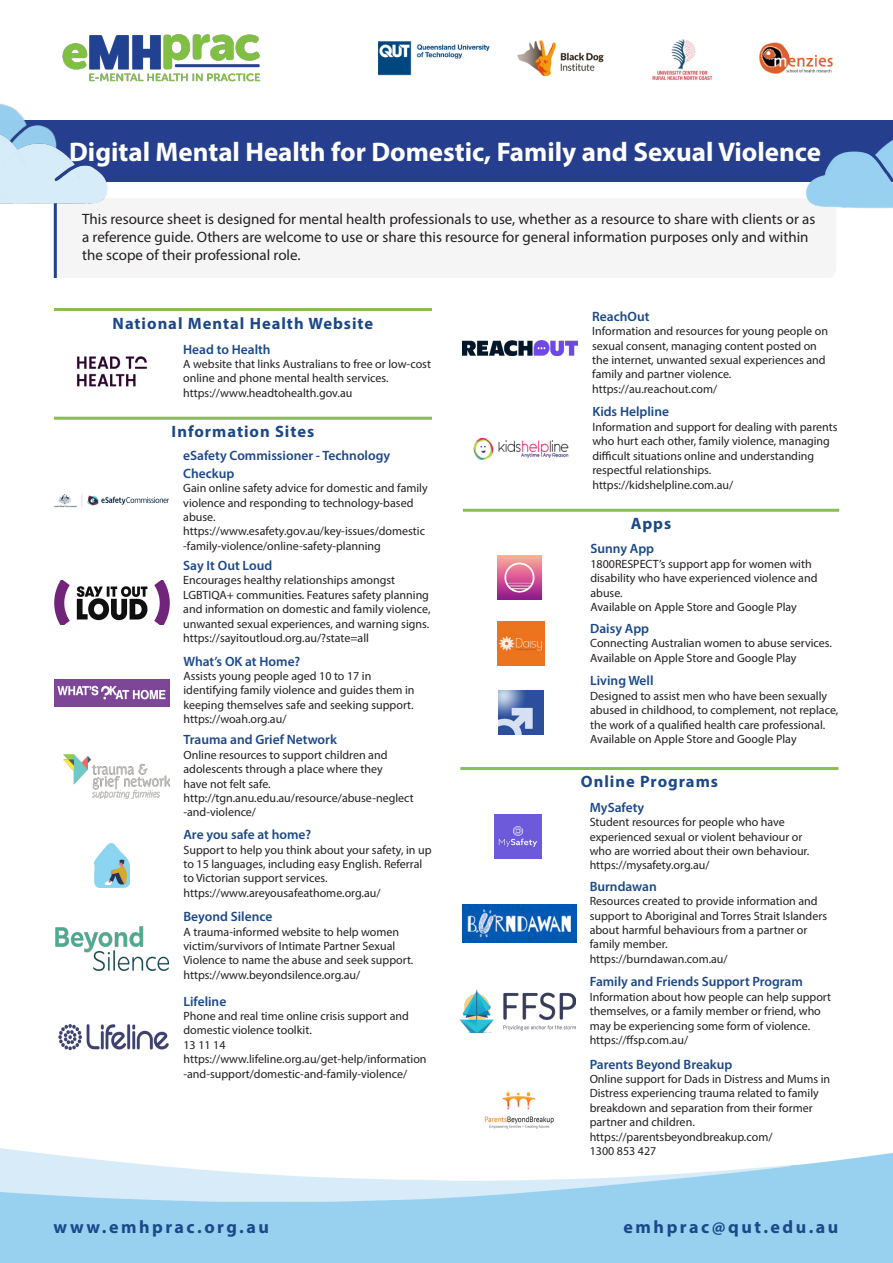
<style>
.page{position:relative;width:893px;height:1263px;background:#fff}
.page>*{position:absolute;margin:0;border:0;box-sizing:border-box;transform-origin:0 0}
.t1{font:700 27px "Myriad Pro";color:#fff}
.t2{font:700 18px "Myriad Pro";letter-spacing:.14em;color:#1b4889}
.t3{font:700 16.5px "Myriad Pro";letter-spacing:.06em;color:#1b4889}
.t4{font:15px/18px "Myriad Pro";color:#231f20}
.t5{font:600 13.5px/18px "Myriad Pro";color:#1b4889}
.t6{font:12px/14.4px "Myriad Pro";color:#231f20}
</style>
<div class="page">
<img style="left:54px;top:494px;width:115px;height:14px">
<img style="left:76px;top:356px;width:71px;height:31px">
<hr style="left:54px;top:417px;width:378px;height:3px;background:#8abe55">
<hr style="left:463px;top:509px;width:376px;height:3px;background:#8abe55">
<hr style="left:54px;top:308px;width:378px;height:3px;background:#8abe55">
<img style="left:55px;top:581px;width:114px;height:44px">
<img style="left:55px;top:680px;width:114px;height:26px">
<img style="left:64px;top:755px;width:106px;height:44px">
<img style="left:94px;top:843px;width:36px;height:44px">
<img style="left:56px;top:926px;width:112px;height:44px">
<img style="left:463px;top:340px;width:115px;height:16px">
<img style="left:498px;top:556px;width:43px;height:44px">
<img style="left:497px;top:622px;width:47px;height:44px">
<img style="left:498px;top:690px;width:45px;height:45px">
<img style="left:494px;top:814px;width:47px;height:44px">
<hr style="left:460px;top:767px;width:378px;height:3px;background:#8abe55">
<img style="left:462px;top:904px;width:115px;height:38px">
<img style="left:461px;top:990px;width:114px;height:42px">
<img style="left:58px;top:1024px;width:111px;height:27px">
<img style="left:473px;top:437px;width:96px;height:23px">
<img style="left:483px;top:1090px;width:71px;height:39px">
<div style="left:0;top:120px;width:893px;height:62px;background:#253f8e"></div>
<img style="left:0;top:103px;width:19px;height:10px">
<img style="left:62px;top:34px;width:199px;height:48px">
<img style="left:379px;top:39px;width:454px;height:41px">
<hr style="left:54px;top:198px;width:3px;height:80px;background:#253f8e">
<img style="left:0;top:113px;width:108px;height:129px">
<img style="left:806px;top:140px;width:87px;height:69px">
<p class="t1" style="left:69px;top:134px;width:753px">Digital Mental Health for Domestic, Family and Sexual Violence</p>
<p class="t4" style="left:82px;top:210px;width:735px">This resource sheet is designed for mental health professionals to use, whether as a resource to share with clients or as a reference guide. Others are welcome to use or share this resource for general information purposes only and within the scope of their professional role.</p>
<p class="t3" style="left:113px;top:313px;width:262px">National Mental Health Website</p>
<p class="t5" style="left:183px;top:340px;width:89px">Head to Health</p>
<p class="t6" style="left:183px;top:357px;width:249px">A website that links Australians to free or low-cost online and phone mental health services.</p>
<p class="t6" style="left:183px;top:385px;width:171px">https://www.headtohealth.gov.au</p>
<p class="t3" style="left:172px;top:420px;width:144px">Information Sites</p>
<p class="t5" style="left:183px;top:446px;width:208px">eSafety Commissioner - Technology<br>Checkup</p>
<p class="t6" style="left:183px;top:481px;width:246px">Gain online safety advice for domestic and family</p>
<p class="t6" style="left:183px;top:495px;width:232px">violence and responding to technology-based abuse.</p>
<p class="t6" style="left:183px;top:524px;width:243px">https://www.esafety.gov.au/key-issues/domestic</p>
<p class="t6" style="left:183px;top:538px;width:199px">-family-violence/online-safety-planning</p>
<p class="t5" style="left:183px;top:556px;width:91px">Say It Out Loud</p>
<p class="t6" style="left:183px;top:573px;width:249px">Encourages healthy relationships amongst LGBTIQA+ communities. Features safety planning and information on domestic and family violence, unwanted sexual experiences, and warning signs.</p>
<p class="t6" style="left:183px;top:631px;width:187px">https://sayitoutloud.org.au/?state=all</p>
<p class="t5" style="left:183px;top:652px;width:118px">What’s OK at Home?</p>
<p class="t6" style="left:183px;top:669px;width:189px">Assists young people aged 10 to 17 in</p>
<p class="t6" style="left:183px;top:683px;width:233px">identifying family violence and guides them in keeping themselves safe and seeking support.</p>
<p class="t6" style="left:183px;top:712px;width:105px">https://woah.org.au/</p>
<p class="t5" style="left:183px;top:730px;width:155px">Trauma and Grief Network</p>
<p class="t6" style="left:183px;top:747px;width:206px">Online resources to support children and</p>
<p class="t6" style="left:183px;top:762px;width:201px">adolescents through a place where they</p>
<p class="t6" style="left:183px;top:776px;width:89px">have not felt safe.</p>
<p class="t6" style="left:183px;top:790px;width:232px">http://tgn.anu.edu.au/resource/abuse-neglect</p>
<p class="t6" style="left:183px;top:805px;width:74px">-and-violence/</p>
<p class="t5" style="left:183px;top:825px;width:129px">Are you safe at home?</p>
<p class="t6" style="left:183px;top:842px;width:250px">Support to help you think about your safety, in up to 15 languages, including easy English. Referral to Victorian support services.</p>
<p class="t6" style="left:183px;top:885px;width:199px">https://www.areyousafeathome.org.au/</p>
<p class="t5" style="left:183px;top:907px;width:90px">Beyond Silence</p>
<p class="t6" style="left:183px;top:924px;width:217px">A trauma-informed website to help women</p>
<p class="t6" style="left:183px;top:938px;width:213px">victim/survivors of Intimate Partner Sexual</p>
<p class="t6" style="left:183px;top:953px;width:231px">Violence to name the abuse and seek support.</p>
<p class="t6" style="left:183px;top:967px;width:178px">https://www.beyondsilence.org.au/</p>
<p class="t5" style="left:183px;top:992px;width:44px">Lifeline</p>
<p class="t6" style="left:183px;top:1008px;width:227px">Phone and real time online crisis support and domestic violence toolkit.</p>
<p class="t6" style="left:183px;top:1037px;width:44px">13 11 14</p>
<p class="t6" style="left:183px;top:1052px;width:245px">https://www.lifeline.org.au/get-help/information</p>
<p class="t6" style="left:183px;top:1066px;width:225px">-and-support/domestic-and-family-violence/</p>
<p class="t5" style="left:592px;top:307px;width:59px">ReachOut</p>
<p class="t6" style="left:592px;top:324px;width:237px">Information and resources for young people on sexual consent, managing content posted on the internet, unwanted sexual experiences and family and partner violence.</p>
<p class="t6" style="left:592px;top:381px;width:126px">https://au.reachout.com/</p>
<p class="t5" style="left:592px;top:403px;width:78px">Kids Helpline</p>
<p class="t6" style="left:592px;top:419px;width:247px">Information and support for dealing with parents who hurt each other, family violence, managing difficult situations online and understanding respectful relationships.</p>
<p class="t6" style="left:592px;top:477px;width:142px">https://kidshelpline.com.au/</p>
<p class="t3" style="left:631px;top:512px;width:42px">Apps</p>
<p class="t5" style="left:590px;top:539px;width:65px">Sunny App</p>
<p class="t6" style="left:590px;top:556px;width:223px">1800RESPECT’s support app for women with</p>
<p class="t6" style="left:590px;top:571px;width:229px">disability who have experienced violence and abuse.</p>
<p class="t6" style="left:590px;top:599px;width:208px">Available on Apple Store and Google Play</p>
<p class="t5" style="left:590px;top:619px;width:61px">Daisy App</p>
<p class="t6" style="left:590px;top:636px;width:243px">Connecting Australian women to abuse services.</p>
<p class="t6" style="left:590px;top:650px;width:208px">Available on Apple Store and Google Play</p>
<p class="t5" style="left:590px;top:671px;width:65px">Living Well</p>
<p class="t6" style="left:590px;top:688px;width:250px">Designed to assist men who have been sexually abused in childhood, to complement, not replace, the work of a qualified health care professional.</p>
<p class="t6" style="left:590px;top:732px;width:208px">Available on Apple Store and Google Play</p>
<p class="t3" style="left:581px;top:771px;width:139px">Online Programs</p>
<p class="t5" style="left:590px;top:798px;width:56px">MySafety</p>
<p class="t6" style="left:590px;top:815px;width:197px">Student resources for people who have</p>
<p class="t6" style="left:590px;top:829px;width:214px">experienced sexual or violent behaviour or</p>
<p class="t6" style="left:590px;top:844px;width:221px">who are worried about their own behaviour.</p>
<p class="t6" style="left:590px;top:858px;width:121px">https://mysafety.org.au/</p>
<p class="t5" style="left:590px;top:877px;width:69px">Burndawan</p>
<p class="t6" style="left:590px;top:894px;width:239px">Resources created to provide information and support to Aboriginal and Torres Strait Islanders about harmful behaviours from a partner or family member.</p>
<p class="t6" style="left:590px;top:951px;width:139px">https://burndawan.com.au/</p>
<p class="t5" style="left:590px;top:972px;width:215px">Family and Friends Support Program</p>
<p class="t6" style="left:590px;top:989px;width:243px">Information about how people can help support themselves, or a family member or friend, who may be experiencing some form of violence.</p>
<p class="t6" style="left:590px;top:1033px;width:100px">https://ffsp.com.au/</p>
<p class="t5" style="left:590px;top:1055px;width:144px">Parents Beyond Breakup</p>
<p class="t6" style="left:590px;top:1071px;width:242px">Online support for Dads in Distress and Mums in Distress experiencing trauma related to family breakdown and separation from their former partner and children.</p>
<p class="t6" style="left:590px;top:1129px;width:184px">https://parentsbeyondbreakup.com/</p>
<p class="t6" style="left:590px;top:1143px;width:68px">1300 853 427</p>
<p class="t2" style="left:54px;top:1215px;width:217px">www.emhprac.org.au</p>
<p class="t2" style="left:624px;top:1215px;width:216px">emhprac@qut.edu.au</p>
</div>
